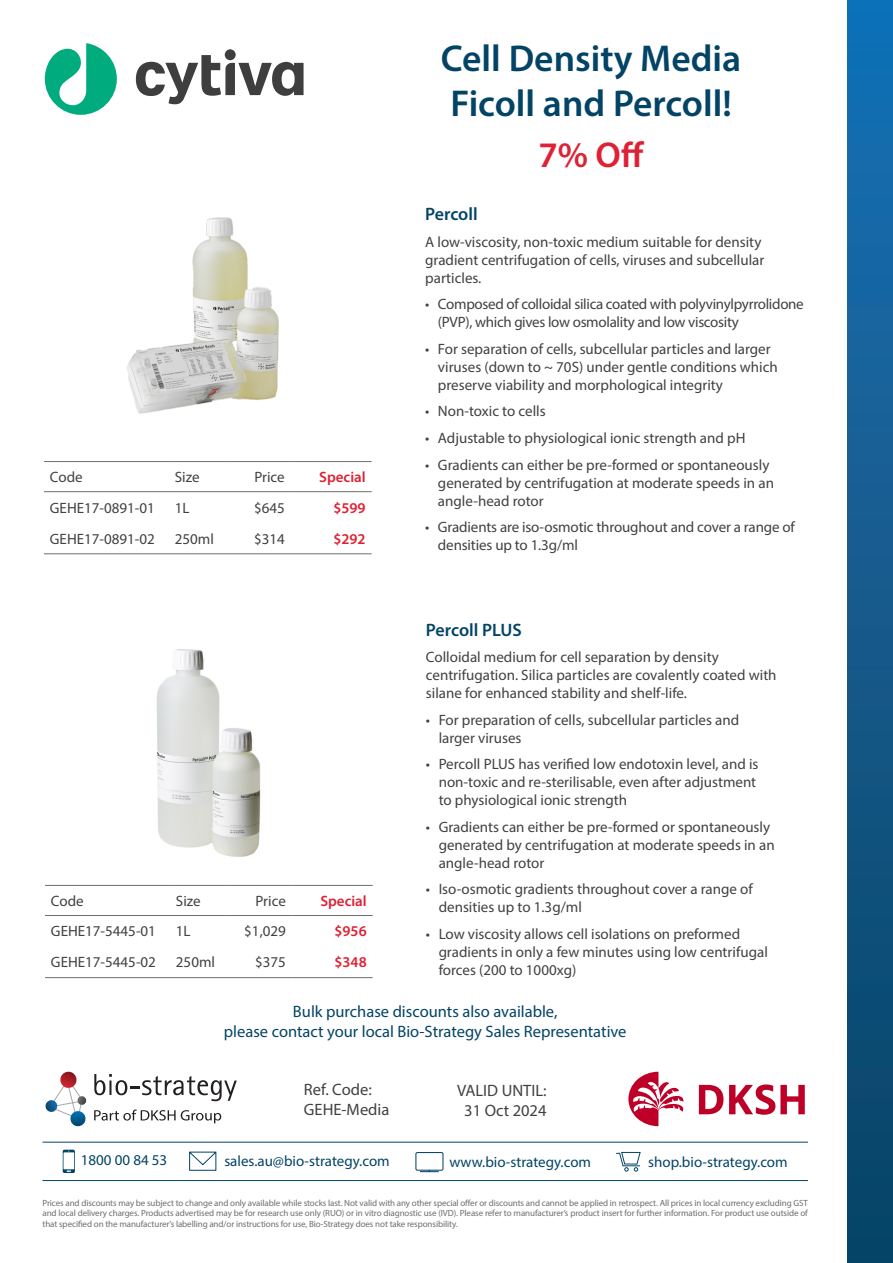
<style>
.page{position:relative;width:893px;height:1263px;background:#fff}
.page>*{position:absolute;margin:0;border:0;box-sizing:border-box;transform-origin:0 0}
.t1{font:600 37.5px/45px "Myriad Pro";color:#034466}
.t2{font:600 36px "Myriad Pro";color:#de2134}
.t3{font:600 18px "Myriad Pro";color:#034466}
.t4{font:16.5px/19.8px "Myriad Pro";color:#034466;text-align:center}
.Valid___Ref{font:16.5px "Myriad Pro";color:#414142}
.t5{font:15px/18px "Myriad Pro";color:#414142}
.t6{font:15px/18px "Myriad Pro";letter-spacing:-.02em;color:#414142}
.t7{font:15px "Myriad Pro";color:#034466}
.t8{font:600 15px "Myriad Pro";color:#de2134}
.t9{font:9px/10.8px "Myriad Pro";letter-spacing:-.01em;color:#6d6e70;text-align:justify}
</style>
<div class="page">
<svg style="left:136px;top:55px;width:168px;height:49px"></svg>
<div style="left:225px;top:49px;width:11px;height:11px;background:#3e3e3f;border-radius:50%"></div>
<svg style="left:45px;top:43px;width:72px;height:72px"></svg>
<hr style="left:43px;top:1142px;width:765px;height:1px;background:#034466">
<hr style="left:43px;top:1180px;width:765px;height:1px;background:#034466">
<svg style="left:616px;top:1151px;width:25px;height:21px"></svg>
<svg style="left:415px;top:1152px;width:29px;height:21px"></svg>
<svg style="left:189px;top:1151px;width:28px;height:20px"></svg>
<svg style="left:63px;top:1150px;width:12px;height:23px"></svg>
<img style="left:157px;top:649px;width:104px;height:208px">
<img style="left:126px;top:217px;width:153px;height:197px">
<hr style="left:44px;top:553px;width:125px;height:1px;background:#6d6e70">
<hr style="left:169px;top:553px;width:55px;height:1px;background:#6d6e70">
<hr style="left:224px;top:553px;width:67px;height:1px;background:#6d6e70">
<hr style="left:291px;top:553px;width:81px;height:1px;background:#6d6e70">
<hr style="left:44px;top:461px;width:125px;height:1px;background:#6d6e70">
<hr style="left:169px;top:461px;width:55px;height:1px;background:#6d6e70">
<hr style="left:224px;top:461px;width:67px;height:1px;background:#6d6e70">
<hr style="left:291px;top:461px;width:81px;height:1px;background:#6d6e70">
<hr style="left:44px;top:491px;width:125px;height:1px;background:#6d6e70">
<hr style="left:169px;top:491px;width:55px;height:1px;background:#6d6e70">
<hr style="left:224px;top:491px;width:67px;height:1px;background:#6d6e70">
<hr style="left:291px;top:491px;width:81px;height:1px;background:#6d6e70">
<hr style="left:45px;top:977px;width:125px;height:1px;background:#6d6e70">
<hr style="left:170px;top:977px;width:55px;height:1px;background:#6d6e70">
<hr style="left:225px;top:977px;width:67px;height:1px;background:#6d6e70">
<hr style="left:292px;top:977px;width:81px;height:1px;background:#6d6e70">
<hr style="left:45px;top:885px;width:125px;height:1px;background:#6d6e70">
<hr style="left:170px;top:885px;width:55px;height:1px;background:#6d6e70">
<hr style="left:225px;top:885px;width:67px;height:1px;background:#6d6e70">
<hr style="left:292px;top:885px;width:81px;height:1px;background:#6d6e70">
<hr style="left:45px;top:915px;width:125px;height:1px;background:#6d6e70">
<hr style="left:170px;top:915px;width:55px;height:1px;background:#6d6e70">
<hr style="left:225px;top:915px;width:67px;height:1px;background:#6d6e70">
<hr style="left:292px;top:915px;width:81px;height:1px;background:#6d6e70">
<div style="left:847px;top:0;width:46px;height:1263px;background:linear-gradient(to bottom,#1870b5,#0b4364)"></div>
<svg style="left:94px;top:1109px;width:127px;height:14px"></svg>
<svg style="left:45px;top:1072px;width:42px;height:55px"></svg>
<svg style="left:94px;top:1074px;width:143px;height:27px"></svg>
<svg style="left:729px;top:1084px;width:76px;height:31px"></svg>
<svg style="left:699px;top:1085px;width:24px;height:29px"></svg>
<svg style="left:628px;top:1072px;width:56px;height:54px"></svg>
<p class="t5" style="left:50px;top:468px;width:34px">Code</p>
<p class="t5" style="left:175px;top:468px;width:26px">Size</p>
<p class="t5" style="left:254px;top:468px;width:32px">Price</p>
<p class="t8" style="left:319px;top:468px;width:48px">Special</p>
<p class="t5" style="left:50px;top:498px;width:107px">GEHE17-0891-01</p>
<p class="t5" style="left:175px;top:498px;width:16px">1L</p>
<p class="t5" style="left:254px;top:498px;width:32px">$645</p>
<p class="t8" style="left:333px;top:498px;width:34px">$599</p>
<p class="t5" style="left:50px;top:529px;width:107px">GEHE17-0891-02</p>
<p class="t5" style="left:175px;top:529px;width:41px">250ml</p>
<p class="t5" style="left:254px;top:529px;width:32px">$314</p>
<p class="t8" style="left:333px;top:529px;width:34px">$292</p>
<p class="t5" style="left:51px;top:892px;width:34px">Code</p>
<p class="t5" style="left:176px;top:892px;width:26px">Size</p>
<p class="t5" style="left:255px;top:892px;width:32px">Price</p>
<p class="t8" style="left:320px;top:891px;width:48px">Special</p>
<p class="t5" style="left:51px;top:922px;width:107px">GEHE17-5445-01</p>
<p class="t5" style="left:176px;top:922px;width:16px">1L</p>
<p class="t5" style="left:244px;top:922px;width:43px">$1,029</p>
<p class="t8" style="left:335px;top:922px;width:34px">$956</p>
<p class="t5" style="left:51px;top:953px;width:107px">GEHE17-5445-02</p>
<p class="t5" style="left:176px;top:953px;width:41px">250ml</p>
<p class="t5" style="left:255px;top:953px;width:32px">$375</p>
<p class="t8" style="left:335px;top:953px;width:34px">$348</p>
<p class="t1" style="left:441px;top:35px;width:302px">Cell Density Media<br>Ficoll and Percoll!</p>
<p class="t2" style="left:538px;top:132px;width:108px">7% Off</p>
<p class="t3" style="left:425px;top:203px;width:54px">Percoll</p>
<p class="t5" style="left:425px;top:233px;width:341px">A low-viscosity, non-toxic medium suitable for density gradient centrifugation of cells, viruses and subcellular particles.</p>
<p class="t6" style="left:438px;top:295px;width:367px;text-indent:-13px">• Composed of colloidal silica coated with polyvinylpyrrolidone (PVP), which gives low osmolality and low viscosity</p>
<p class="t5" style="left:438px;top:340px;width:341px;text-indent:-13px">• For separation of cells, subcellular particles and larger viruses (down to ~ 70S) under gentle conditions which preserve viability and morphological integrity</p>
<p class="t5" style="left:425px;top:402px;width:122px">• Non-toxic to cells</p>
<p class="t5" style="left:425px;top:429px;width:322px">• Adjustable to physiological ionic strength and pH</p>
<p class="t5" style="left:438px;top:455px;width:337px;text-indent:-13px">• Gradients can either be pre-formed or spontaneously generated by centrifugation at moderate speeds in an angle-head rotor</p>
<p class="t5" style="left:438px;top:518px;width:358px;text-indent:-13px">• Gradients are iso-osmotic throughout and cover a range of densities up to 1.3g/ml</p>
<p class="t3" style="left:426px;top:618px;width:97px">Percoll PLUS</p>
<p class="t5" style="left:426px;top:648px;width:352px">Colloidal medium for cell separation by density centrifugation. Silica particles are covalently coated with silane for enhanced stability and shelf-life.</p>
<p class="t5" style="left:439px;top:710px;width:302px;text-indent:-13px">• For preparation of cells, subcellular particles and larger viruses</p>
<p class="t5" style="left:439px;top:755px;width:321px;text-indent:-13px">• Percoll PLUS has verified low endotoxin level, and is non-toxic and re-sterilisable, even after adjustment to physiological ionic strength</p>
<p class="t5" style="left:439px;top:817px;width:337px;text-indent:-13px">• Gradients can either be pre-formed or spontaneously generated by centrifugation at moderate speeds in an angle-head rotor</p>
<p class="t5" style="left:439px;top:880px;width:316px;text-indent:-13px">• Iso-osmotic gradients throughout cover a range of densities up to 1.3g/ml</p>
<p class="t5" style="left:439px;top:924px;width:331px;text-indent:-13px">• Low viscosity allows cell isolations on preformed gradients in only a few minutes using low centrifugal forces (200 to 1000xg)</p>
<p class="t4" style="left:224px;top:1002px;width:404px">Bulk purchase discounts also available,<br>please contact your local Bio-Strategy Sales Representative</p>
<p class="Valid___Ref" style="left:304px;top:1079px;width:69px">Ref. Code:</p>
<p class="Valid___Ref" style="left:304px;top:1099px;width:87px">GEHE-Media</p>
<p class="Valid___Ref" style="left:457px;top:1080px;width:91px">VALID UNTIL:</p>
<p class="Valid___Ref" style="left:464px;top:1100px;width:84px">31 Oct 2024</p>
<p class="t7" style="left:81px;top:1151px;width:88px">1800 00 84 53</p>
<p class="t7" style="left:224px;top:1151px;width:167px">sales.au@bio-strategy.com</p>
<p class="t7" style="left:449px;top:1153px;width:143px">www.bio-strategy.com</p>
<p class="t7" style="left:648px;top:1153px;width:141px">shop.bio-strategy.com</p>
<p class="t9" style="left:43px;top:1197px;width:767px">Prices and discounts may be subject to change and only available while stocks last. Not valid with any other special offer or discounts and cannot be applied in retrospect. All prices in local currency excluding GST and local delivery charges. Products advertised may be for research use only (RUO) or in vitro diagnostic use (IVD). Please refer to manufacturer’s product insert for further information. For product use outside of that specified on the manufacturer’s labelling and/or instructions for use, Bio-Strategy does not take responsibility.</p>
</div>
